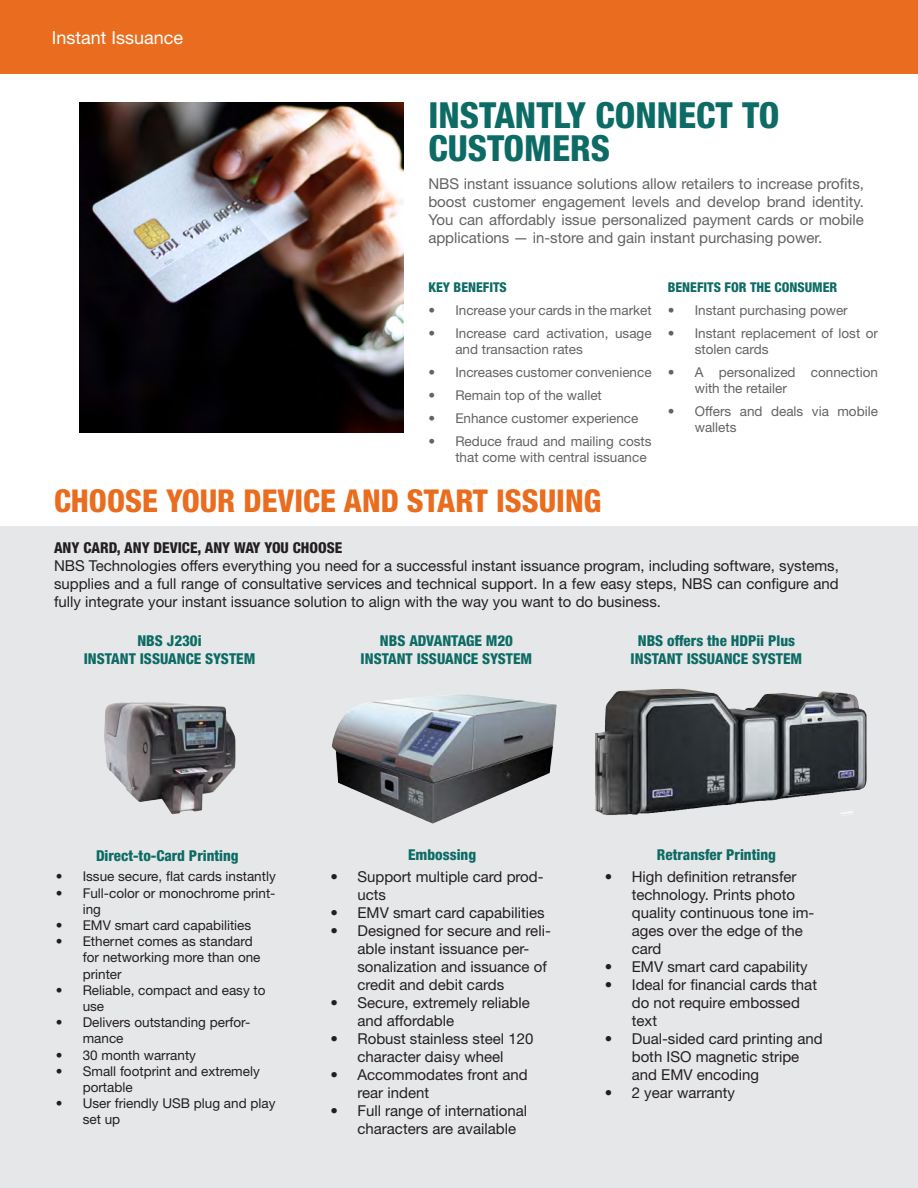
<style>
.page{position:relative;width:918px;height:1188px;background:#fff}
.page>*{position:absolute;margin:0;border:0;box-sizing:border-box;transform-origin:0 0}
.t1{font:800 condensed 36px/33px "Helvetica Neue LT Std";color:#0c6b64}
.t2{font:800 condensed 31.5px "Helvetica Neue LT Std";color:#ea6d1f}
.t3{font:18px "Helvetica Neue LT Std";color:#fff}
.t4{font:15px/18px "Helvetica Neue LT Std";color:#231f20}
.t5{font:15px/18px "Helvetica Neue LT Std";color:#636366;text-align:justify}
.t6{font:800 condensed 15px "Helvetica Neue LT Std";color:#0c6b64}
.t7{font:800 condensed 15px "Helvetica Neue LT Std";color:#231f20}
.t8{font:13.5px/16.2px "Helvetica Neue LT Std";color:#636366}
.t9{font:13.5px/16.2px "Helvetica Neue LT Std";color:#231f20}
.t10{font:800 condensed 13.5px "Helvetica Neue LT Std";color:#0c6b64}
</style>
<div class="page">
<div style="left:0;top:527px;width:918px;height:661px;background:#e6e7e9"></div>
<div style="left:0;top:0;width:918px;height:73px;background:#ea6d1f"></div>
<img style="left:104px;top:702px;width:132px;height:113px">
<img style="left:595px;top:688px;width:272px;height:127px">
<img style="left:331px;top:694px;width:226px;height:130px">
<img style="left:79px;top:102px;width:324px;height:331px">
<p class="t3" style="left:52px;top:27px;width:133px">Instant Issuance</p>
<p class="t1" style="left:428px;top:98px;width:353px">INSTANTLY CONNECT TO<br>CUSTOMERS</p>
<p class="t5" style="left:428px;top:174px;width:437px">NBS instant issuance solutions allow retailers to increase profits, boost customer engagement levels and develop brand identity.<br>You can affordably issue personalized payment cards or mobile applications — in-store and gain instant purchasing power.</p>
<p class="t10" style="left:428px;top:279px;width:80px">KEY BENEFITS</p>
<p class="t8" style="left:428px;top:302px;width:225px">• Increase your cards in the market</p>
<p class="t8" style="left:455px;top:325px;width:198px;text-indent:-27px">• Increase card activation, usage and transaction rates</p>
<p class="t8" style="left:428px;top:364px;width:225px">• Increases customer convenience</p>
<p class="t8" style="left:428px;top:387px;width:175px">• Remain top of the wallet</p>
<p class="t8" style="left:428px;top:410px;width:212px">• Enhance customer experience</p>
<p class="t8" style="left:455px;top:433px;width:198px;text-indent:-27px">• Reduce fraud and mailing costs that come with central issuance</p>
<p class="t10" style="left:668px;top:279px;width:171px">BENEFITS FOR THE CONSUMER</p>
<p class="t8" style="left:668px;top:302px;width:182px">• Instant purchasing power</p>
<p class="t8" style="left:695px;top:325px;width:185px;text-indent:-27px">• Instant replacement of lost or stolen cards</p>
<p class="t8" style="left:695px;top:364px;width:185px;text-indent:-27px">• A personalized connection with the retailer</p>
<p class="t8" style="left:695px;top:403px;width:185px;text-indent:-27px">• Offers and deals via mobile wallets</p>
<p class="t2" style="left:54px;top:481px;width:549px">CHOOSE YOUR DEVICE AND START ISSUING</p>
<p class="t7" style="left:54px;top:538px;width:290px">ANY CARD, ANY DEVICE, ANY WAY YOU CHOOSE</p>
<p class="t4" style="left:54px;top:556px;width:786px;text-align:justify">NBS Technologies offers everything you need for a successful instant issuance program, including software, systems, supplies and a full range of consultative services and technical support. In a few easy steps, NBS can configure and fully integrate your instant issuance solution to align with the way you want to do business.</p>
<p class="t6" style="left:137px;top:631px;width:66px">NBS J230i</p>
<p class="t6" style="left:84px;top:649px;width:173px">INSTANT ISSUANCE SYSTEM</p>
<p class="t6" style="left:380px;top:631px;width:135px">NBS ADVANTAGE M20</p>
<p class="t6" style="left:361px;top:649px;width:173px">INSTANT ISSUANCE SYSTEM</p>
<p class="t6" style="left:638px;top:631px;width:159px">NBS offers the HDPii Plus</p>
<p class="t6" style="left:631px;top:649px;width:173px">INSTANT ISSUANCE SYSTEM</p>
<p class="t6" style="left:96px;top:846px;width:144px">Direct-to-Card Printing</p>
<p class="t6" style="left:408px;top:845px;width:70px">Embossing</p>
<p class="t6" style="left:657px;top:845px;width:121px">Retransfer Printing</p>
<p class="t9" style="left:56px;top:868px;width:222px">• Issue secure, flat cards instantly</p>
<p class="t9" style="left:83px;top:885px;width:194px;text-indent:-27px">• Full-color or monochrome print&shy;ing</p>
<p class="t9" style="left:56px;top:917px;width:197px">• EMV smart card capabilities</p>
<p class="t9" style="left:83px;top:933px;width:179px;text-indent:-27px">• Ethernet comes as standard for networking more than one printer</p>
<p class="t9" style="left:83px;top:982px;width:184px;text-indent:-27px">• Reliable, compact and easy to use</p>
<p class="t9" style="left:83px;top:1014px;width:169px;text-indent:-27px">• Delivers outstanding perfor&shy;mance</p>
<p class="t9" style="left:56px;top:1047px;width:142px">• 30 month warranty</p>
<p class="t9" style="left:83px;top:1063px;width:179px;text-indent:-27px">• Small footprint and extremely portable</p>
<p class="t9" style="left:83px;top:1095px;width:194px;text-indent:-27px">• User friendly USB plug and play set up</p>
<p class="t4" style="left:357px;top:868px;width:188px;text-indent:-27px">• Support multiple card prod&shy;ucts</p>
<p class="t4" style="left:330px;top:904px;width:216px">• EMV smart card capabilities</p>
<p class="t4" style="left:357px;top:922px;width:195px;text-indent:-27px">• Designed for secure and reli&shy;able instant issuance per&shy;sonalization and issuance of credit and debit cards</p>
<p class="t4" style="left:357px;top:994px;width:174px;text-indent:-27px">• Secure, extremely reliable and affordable</p>
<p class="t4" style="left:330px;top:1030px;width:204px;text-align:center">• Robust stainless steel 120 character daisy wheel</p>
<p class="t4" style="left:357px;top:1066px;width:172px;text-indent:-27px">• Accommodates front and rear indent</p>
<p class="t4" style="left:357px;top:1102px;width:171px;text-indent:-27px">• Full range of international characters are available</p>
<p class="t4" style="left:632px;top:868px;width:184px;text-indent:-27px">• High definition retransfer technology. Prints photo quality continuous tone im&shy;ages over the edge of the card</p>
<p class="t4" style="left:605px;top:958px;width:204px">• EMV smart card capability</p>
<p class="t4" style="left:632px;top:976px;width:187px;text-indent:-27px">• Ideal for financial cards that do not require embossed text</p>
<p class="t4" style="left:632px;top:1030px;width:192px;text-indent:-27px">• Dual-sided card printing and both ISO magnetic stripe and EMV encoding</p>
<p class="t4" style="left:605px;top:1084px;width:132px">• 2 year warranty</p>
</div>
